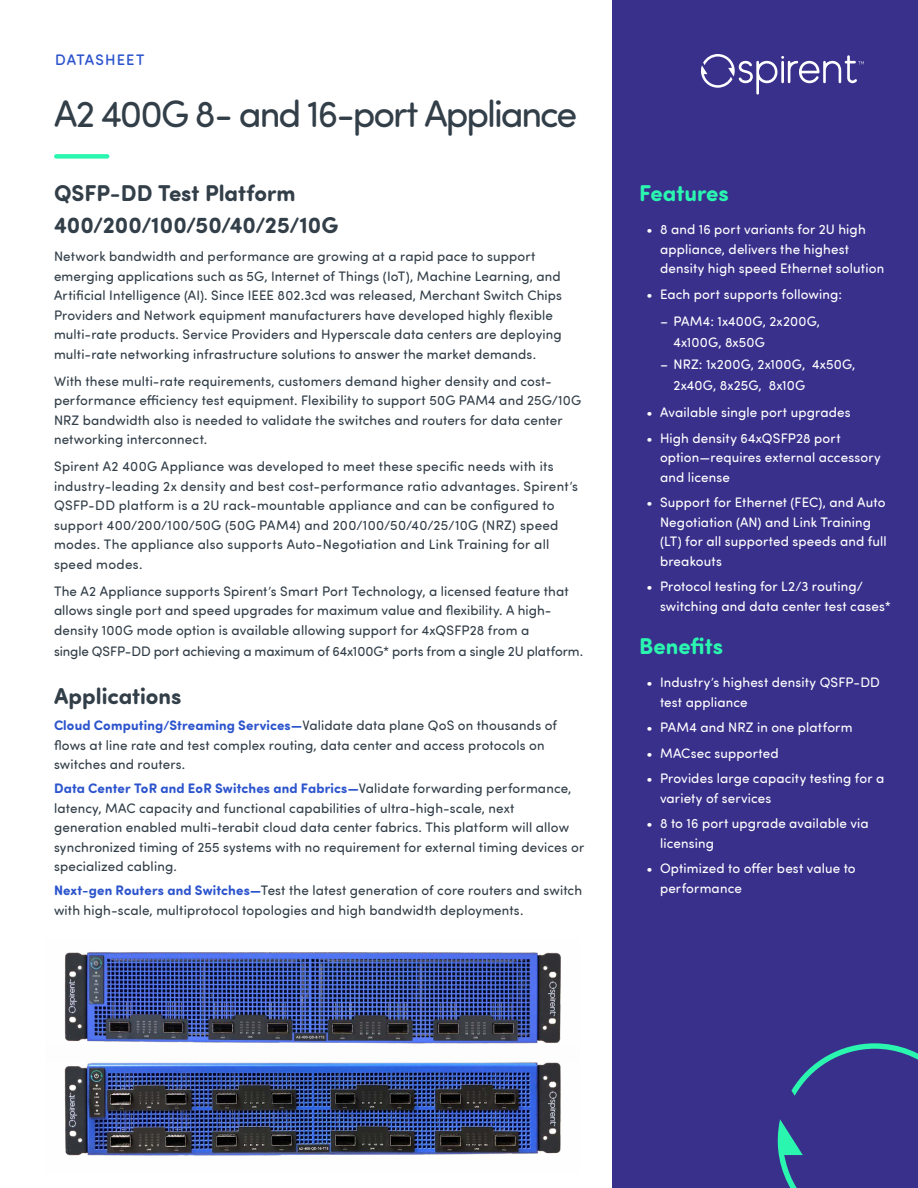
<style>
.page{position:relative;width:918px;height:1188px;background:#fff}
.page>*{position:absolute;margin:0;border:0;box-sizing:border-box;transform-origin:0 0}
.t1{font:37.5px "Sofia Pro Soft";letter-spacing:-.055em;color:#323e48}
.t2{font:700 22.5px/31.5px "Sofia Pro Soft";color:#323e48}
.t3{font:700 22.5px "Sofia Pro Soft";color:#2af6b0}
.t4{font:500 15px "Sofia Pro Soft";letter-spacing:.075em;color:#2c54cd}
.t5{font:13.5px/19.5px "Sofia Pro Soft";letter-spacing:.01em;color:#323e48}
.t6{font:13.5px/19.5px "Sofia Pro Soft";letter-spacing:.01em;color:#fff}
.s1{font-weight:700;color:#2c54cd}
</style>
<div class="page">
<div style="left:612px;top:0;width:306px;height:1188px;background:#39308c"></div>
<svg style="left:778px;top:1043px;width:140px;height:145px"></svg>
<svg style="left:701px;top:54px;width:163px;height:41px"></svg>
<svg style="left:56px;top:154px;width:54px;height:5px"></svg>
<img style="left:64px;top:1062px;width:497px;height:94px">
<img style="left:64px;top:952px;width:497px;height:92px">
<p class="t4" style="left:55px;top:49px;width:91px">DATASHEET</p>
<h1 class="t1" style="left:54px;top:89px;width:525px">A2 400G 8- and 16-port Appliance</h1>
<h2 class="t2" style="left:54px;top:176px;width:286px">QSFP-DD Test Platform<br>400/200/100/50/40/25/10G</h2>
<p class="t5" style="left:54px;top:246px;width:510px">Network bandwidth and performance are growing at a rapid pace to support emerging applications such as 5G, Internet of Things (IoT), Machine Learning, and Artificial Intelligence (AI). Since IEEE 802.3cd was released, Merchant Switch Chips Providers and Network equipment manufacturers have developed highly flexible multi-rate products. Service Providers and Hyperscale data centers are deploying multi-rate networking infrastructure solutions to answer the market demands.</p>
<p class="t5" style="left:54px;top:371px;width:529px">With these multi-rate requirements, customers demand higher density and cost&shy;performance efficiency test equipment. Flexibility to support 50G PAM4 and 25G/10G NRZ bandwidth also is needed to validate the switches and routers for data center networking interconnect.</p>
<p class="t5" style="left:54px;top:456px;width:526px">Spirent A2 400G Appliance was developed to meet these specific needs with its industry-leading 2x density and best cost-performance ratio advantages. Spirent’s QSFP-DD platform is a 2U rack-mountable appliance and can be configured to support 400/200/100/50G (50G PAM4) and 200/100/50/40/25/10G (NRZ) speed modes. The appliance also supports Auto-Negotiation and Link Training for all speed modes.</p>
<p class="t5" style="left:54px;top:581px;width:516px">The A2 Appliance supports Spirent’s Smart Port Technology, a licensed feature that allows single port and speed upgrades for maximum value and flexibility. A high&shy;density 100G mode option is available allowing support for 4xQSFP28 from a</p>
<p class="t5" style="left:54px;top:641px;width:531px">single QSFP-DD port achieving a maximum of 64x100G* ports from a single 2U platform.</p>
<h2 class="t2" style="left:54px;top:679px;width:129px">Applications</h2>
<p class="t5" style="left:54px;top:715px;width:504px"><span class="s1">Cloud Computing/Streaming Services—</span>Validate data plane QoS on thousands of flows at line rate and test complex routing, data center and access protocols on switches and routers.</p>
<p class="t5" style="left:54px;top:778px;width:532px"><span class="s1">Data Center ToR and EoR Switches and Fabrics—</span>Validate forwarding performance, latency, MAC capacity and functional capabilities of ultra-high-scale, next generation enabled multi-terabit cloud data center fabrics. This platform will allow synchronized timing of 255 systems with no requirement for external timing devices or specialized cabling.</p>
<p class="t5" style="left:54px;top:880px;width:530px"><span class="s1">Next-gen Routers and Switches—</span>Test the latest generation of core routers and switch with high-scale, multiprotocol topologies and high bandwidth deployments.</p>
<h2 class="t3" style="left:639px;top:177px;width:91px">Features</h2>
<p class="t6" style="left:660px;top:219px;width:226px;text-indent:-14px">• 8 and 16 port variants for 2U high appliance, delivers the highest density high speed Ethernet solution</p>
<p class="t6" style="left:646px;top:284px;width:197px">• Each port supports following:</p>
<p class="t6" style="left:674px;top:310px;width:148px;line-height:21px;text-indent:-14px">– PAM4: 1x400G, 2x200G,<br>4x100G, 8x50G</p>
<p class="t6" style="left:674px;top:354px;width:183px;line-height:21px;text-indent:-14px">– NRZ: 1x200G, 2x100G, 4x50G,<br>2x40G, 8x25G, 8x10G</p>
<p class="t6" style="left:646px;top:402px;width:206px">• Available single port upgrades</p>
<p class="t6" style="left:660px;top:428px;width:222px;text-indent:-14px">• High density 64xQSFP28 port option—requires external accessory and license</p>
<p class="t6" style="left:660px;top:492px;width:228px;text-indent:-14px">• Support for Ethernet (FEC), and Auto<br>Negotiation (AN) and Link Training (LT) for all supported speeds and full breakouts</p>
<p class="t6" style="left:660px;top:576px;width:232px;text-indent:-14px">• Protocol testing for L2/3 routing/ switching and data center test cases*</p>
<h2 class="t3" style="left:639px;top:630px;width:86px">Benefits</h2>
<p class="t6" style="left:660px;top:672px;width:221px;text-indent:-14px">• Industry’s highest density QSFP-DD test appliance</p>
<p class="t6" style="left:646px;top:717px;width:208px">• PAM4 and NRZ in one platform</p>
<p class="t6" style="left:646px;top:743px;width:134px">• MACsec supported</p>
<p class="t6" style="left:660px;top:768px;width:226px;text-indent:-14px">• Provides large capacity testing for a variety of services</p>
<p class="t6" style="left:660px;top:813px;width:210px;text-indent:-14px">• 8 to 16 port upgrade available via licensing</p>
<p class="t6" style="left:660px;top:858px;width:197px;text-indent:-14px">• Optimized to offer best value to performance</p>
</div>
